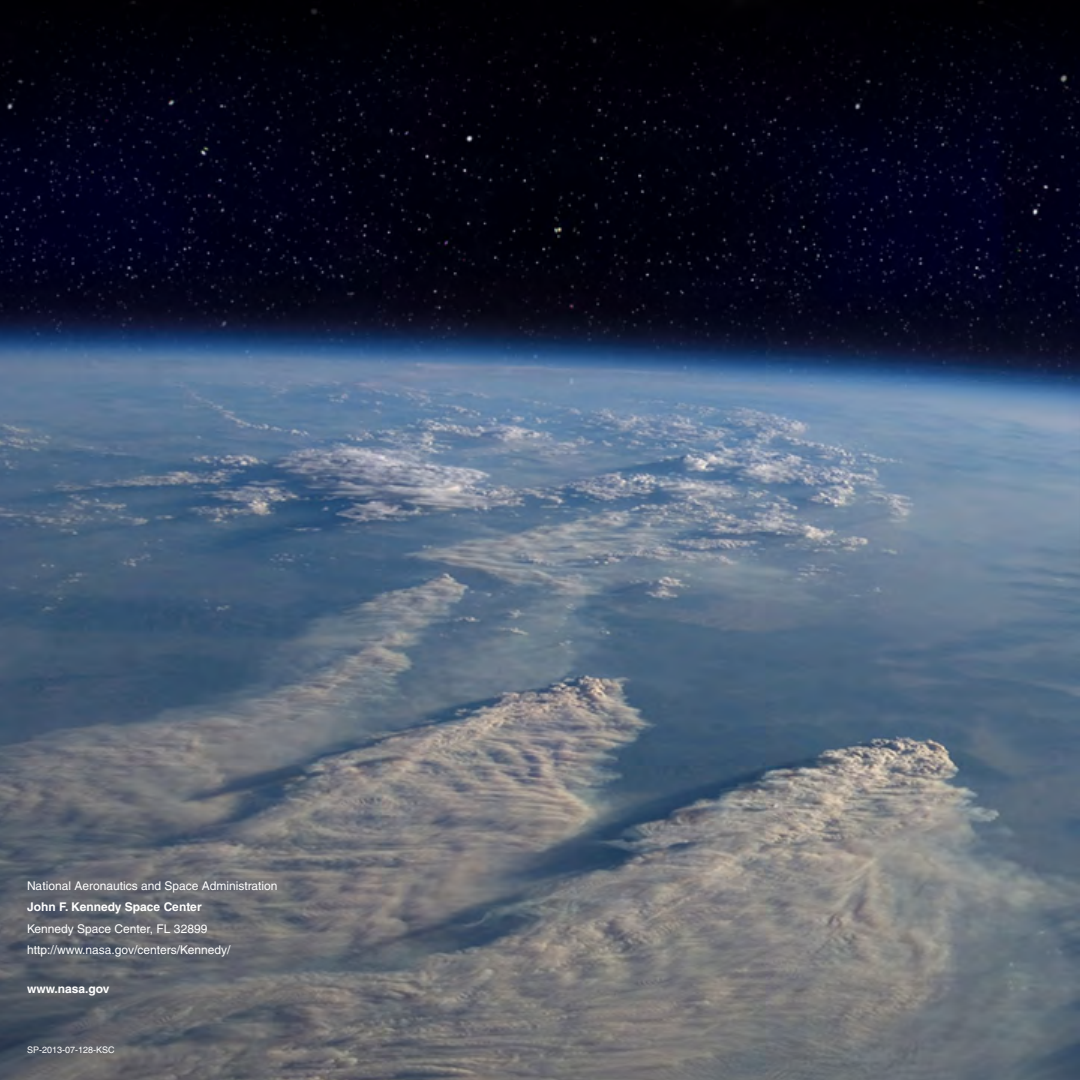
<style>
.page{position:relative;width:1080px;height:1080px;background:#fff}
.page>*{position:absolute;margin:0;border:0;box-sizing:border-box;transform-origin:0 0}
.t1{font:12px "Helvetica";color:#fff}
.t2{font:700 12px "Helvetica";color:#fff}
.t3{font:9px "Helvetica";color:#fff}
</style>
<div class="page">
<img style="left:0;top:0;width:1080px;height:1080px">
<p class="t1" style="left:27px;top:879px;width:252px">National Aeronautics and Space Administration</p>
<p class="t2" style="left:27px;top:899px;width:176px">John F. Kennedy Space Center</p>
<p class="t1" style="left:27px;top:921px;width:182px">Kennedy Space Center, FL 32899</p>
<p class="t1" style="left:27px;top:943px;width:205px">http://www.nasa.gov/centers/Kennedy/</p>
<p class="t2" style="left:27px;top:981px;width:84px">www.nasa.gov</p>
<p class="t3" style="left:27px;top:1044px;width:89px">SP-2013-07-128-KSC</p>
</div>
